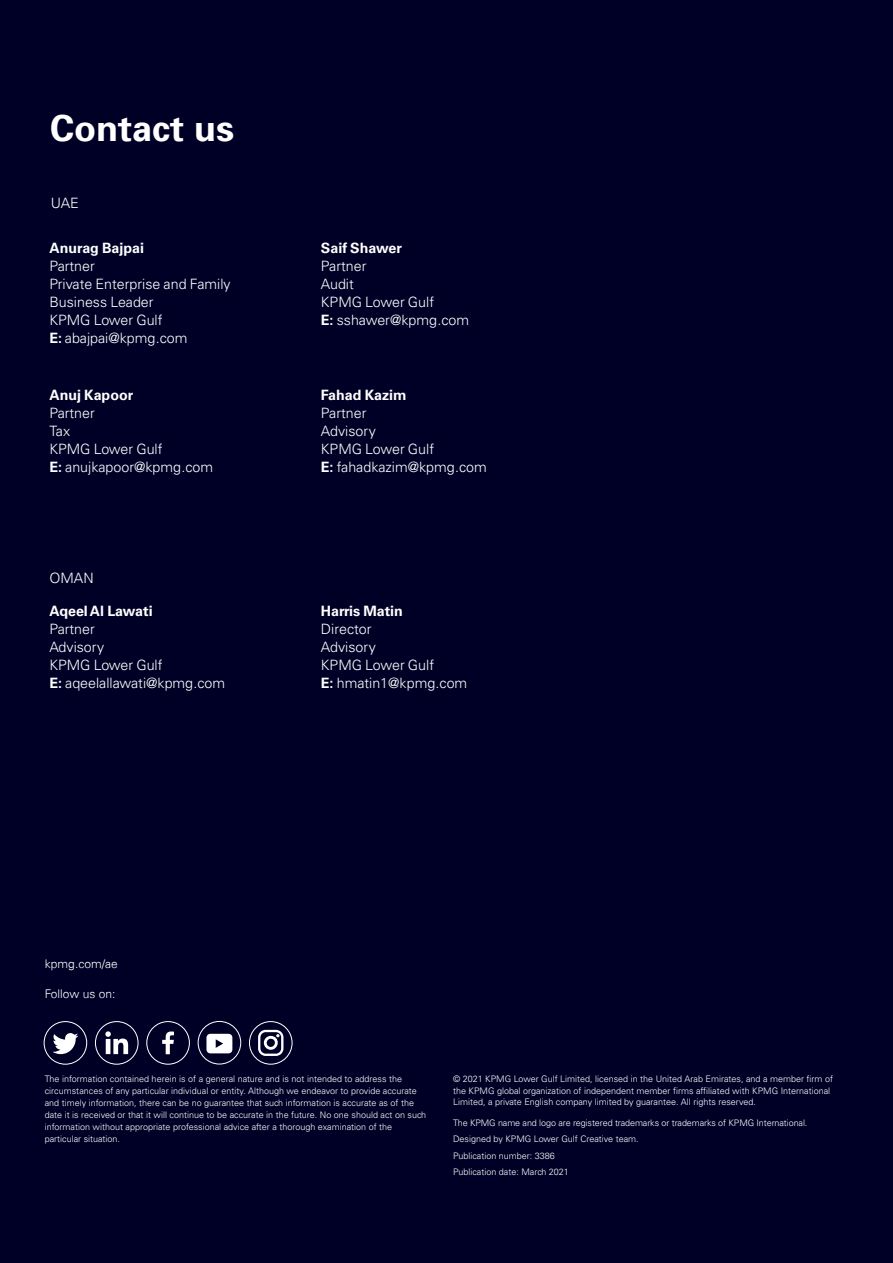
<style>
.page{position:relative;width:893px;height:1263px;background:#000027}
.page>*{position:absolute;margin:0;border:0;box-sizing:border-box;transform-origin:0 0}
.t1{font:700 36px "Univers 65";color:#fff}
.t2{font:300 14.25px/18px "Univers LT Std";color:#fff}
.t3{font:700 14.25px "Univers LT Std";color:#fff}
.t4{font:300 12px "Univers 45";color:#fff}
.t5{font:300 9px/12px "Univers LT Std";color:#fff}
.s1{font-weight:700}
</style>
<div class="page">
<div style="left:44px;top:1021px;width:43px;height:43px;border:1px solid #fff;border-radius:50%"></div>
<div style="left:95px;top:1021px;width:43px;height:43px;border:1px solid #fff;border-radius:50%"></div>
<div style="left:146px;top:1021px;width:44px;height:43px;border:1px solid #fff;border-radius:50%"></div>
<svg style="left:198px;top:1021px;width:43px;height:43px"></svg>
<div style="left:198px;top:1021px;width:43px;height:43px;border:1px solid #fff;border-radius:50%"></div>
<svg style="left:249px;top:1021px;width:43px;height:43px"></svg>
<div style="left:249px;top:1021px;width:43px;height:43px;border:1px solid #fff;border-radius:50%"></div>
<svg style="left:105px;top:1031px;width:23px;height:23px"></svg>
<svg style="left:162px;top:1031px;width:12px;height:23px"></svg>
<svg style="left:206px;top:1034px;width:26px;height:19px"></svg>
<svg style="left:52px;top:1033px;width:26px;height:21px"></svg>
<div style="left:258px;top:1030px;width:25px;height:26px;border:2px solid #fff;border-radius:6px"></div>
<div style="left:264px;top:1036px;width:14px;height:14px;border:3px solid #fff;border-radius:50%"></div>
<h1 class="t1" style="left:50px;top:105px;width:186px">Contact us</h1>
<h2 class="t2" style="left:51px;top:194px;width:30px">UAE</h2>
<h2 class="t3" style="left:49px;top:239px;width:96px">Anurag Bajpai</h2>
<h2 class="t2" style="left:49px;top:257px;width:183px">Partner<br>Private Enterprise and Family<br>Business Leader<br>KPMG Lower Gulf<br><span class="s1">E:</span> abajpai@kpmg.com</h2>
<h2 class="t3" style="left:49px;top:386px;width:85px">Anuj Kapoor</h2>
<h2 class="t2" style="left:49px;top:404px;width:165px">Partner<br>Tax<br>KPMG Lower Gulf<br><span class="s1">E:</span> anujkapoor@kpmg.com</h2>
<h2 class="t2" style="left:49px;top:569px;width:46px">OMAN</h2>
<h2 class="t3" style="left:49px;top:602px;width:105px">Aqeel Al Lawati</h2>
<h2 class="t2" style="left:49px;top:620px;width:177px">Partner<br>Advisory<br>KPMG Lower Gulf<br><span class="s1">E:</span> aqeelallawati@kpmg.com</h2>
<h2 class="t3" style="left:321px;top:239px;width:82px">Saif Shawer</h2>
<h2 class="t2" style="left:321px;top:257px;width:150px">Partner<br>Audit<br>KPMG Lower Gulf<br><span class="s1">E:</span> sshawer@kpmg.com</h2>
<h2 class="t3" style="left:321px;top:386px;width:87px">Fahad Kazim</h2>
<h2 class="t2" style="left:321px;top:404px;width:167px">Partner<br>Advisory<br>KPMG Lower Gulf<br><span class="s1">E:</span> fahadkazim@kpmg.com</h2>
<h2 class="t3" style="left:321px;top:602px;width:83px">Harris Matin</h2>
<h2 class="t2" style="left:321px;top:620px;width:148px">Director<br>Advisory<br>KPMG Lower Gulf<br><span class="s1">E:</span> hmatin1@kpmg.com</h2>
<h3 class="t4" style="left:45px;top:956px;width:74px">kpmg.com/ae</h3>
<h3 class="t4" style="left:45px;top:986px;width:72px">Follow us on:</h3>
<p class="t5" style="left:45px;top:1072px;width:383px">The information contained herein is of a general nature and is not intended to address the circumstances of any particular individual or entity. Although we endeavor to provide accurate and timely information, there can be no guarantee that such information is accurate as of the date it is received or that it will continue to be accurate in the future. No one should act on such information without appropriate professional advice after a thorough examination of the particular situation.</p>
<p class="t5" style="left:453px;top:1072px;width:382px">© 2021 KPMG Lower Gulf Limited, licensed in the United Arab Emirates, and a member firm of the KPMG global organization of independent member firms affiliated with KPMG International<br>Limited, a private English company limited by guarantee. All rights reserved.</p>
<p class="t5" style="left:453px;top:1115px;width:356px;line-height:16.2px">The KPMG name and logo are registered trademarks or trademarks of KPMG International.<br>Designed by KPMG Lower Gulf Creative team.<br>Publication number: 3386<br>Publication date: March 2021</p>
</div>
